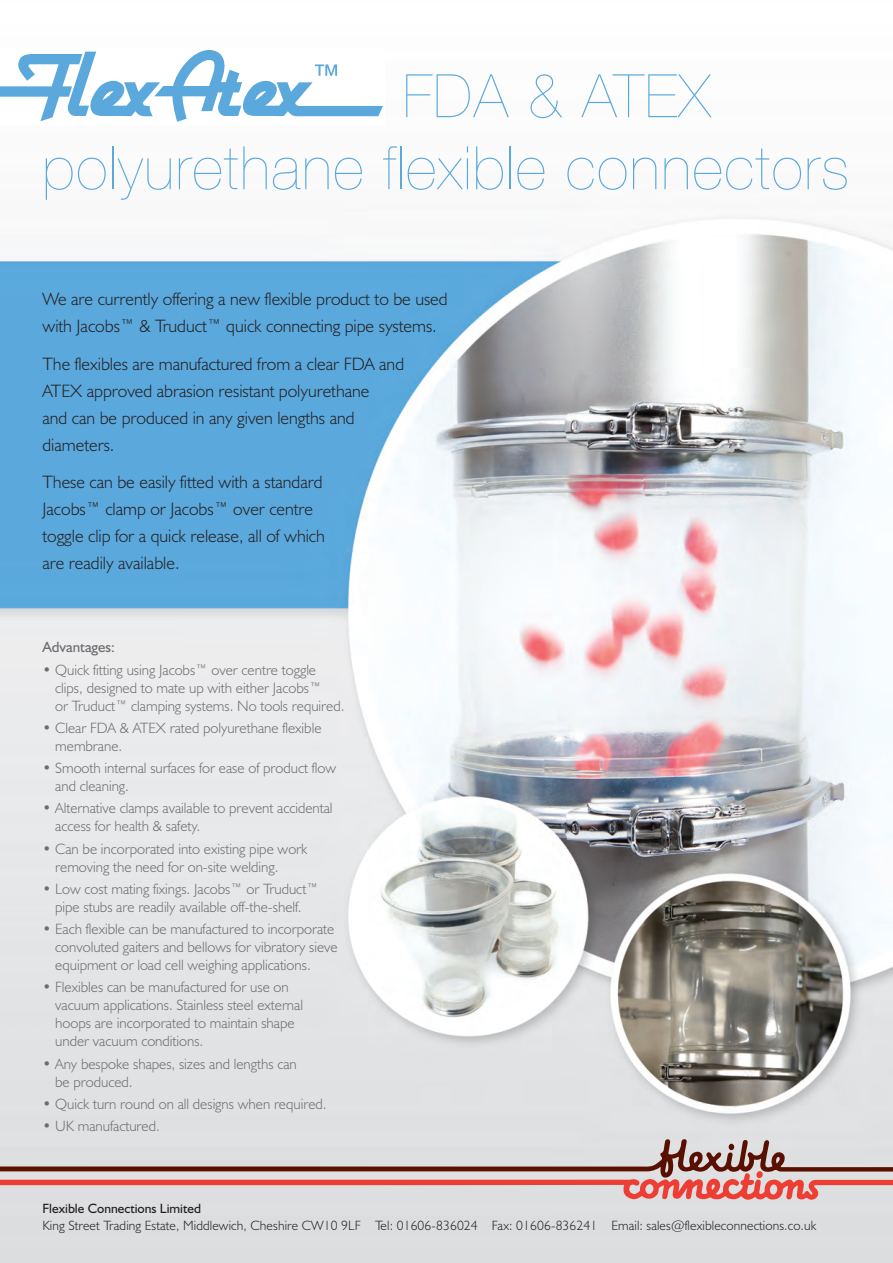
<style>
.page{position:relative;width:893px;height:1263px;background:#fff}
.page>*{position:absolute;margin:0;border:0;box-sizing:border-box;transform-origin:0 0}
.t1{font:200 60px/72px "Helvetica Neue";letter-spacing:.025em;color:#5ba8dc}
.t2{font:300 18px/27px "Humanist 521 BT";color:#231f20}
.t3{font:300 15px/18px "Humanist 521 BT";color:#6c6d70}
.t4{font:15px "Humanist 521 BT";color:#6c6d70}
.t5{font:300 13.5px "Humanist 521 BT";letter-spacing:.01em;color:#231f20}
.t6{font:13.5px "Humanist 521 BT";color:#231f20}
</style>
<div class="page">
<img style="left:0;top:216px;width:893px;height:1047px">
<svg style="left:0;top:1139px;width:893px;height:61px;background:#d2b8b6"></svg>
<svg style="left:0;top:50px;width:383px;height:72px"></svg>
<h1 class="t1" style="left:42px;top:58px;width:808px;text-indent:360px">FDA &amp; ATEX polyurethane flexible connectors</h1>
<p class="t2" style="left:42px;top:287px;width:407px">We are currently offering a new flexible product to be used with Jacobs™ &amp; Truduct™ quick connecting pipe systems.</p>
<p class="t2" style="left:42px;top:352px;width:363px">The flexibles are manufactured from a clear FDA and ATEX approved abrasion resistant polyurethane<br>and can be produced in any given lengths and diameters.</p>
<p class="t2" style="left:42px;top:471px;width:284px">These can be easily fitted with a standard Jacobs™ clamp or Jacobs™ over centre toggle clip for a quick release, all of which are readily available.</p>
<p class="t4" style="left:43px;top:642px;width:74px">Advantages:</p>
<p class="t3" style="left:55px;top:662px;width:291px;text-indent:-13px">• Quick fitting using Jacobs™ over centre toggle clips, designed to mate up with either Jacobs™<br>or Truduct™ clamping systems. No tools required.</p>
<p class="t3" style="left:55px;top:720px;width:268px;text-indent:-13px">• Clear FDA &amp; ATEX rated polyurethane flexible membrane.</p>
<p class="t3" style="left:55px;top:761px;width:282px;text-indent:-13px">• Smooth internal surfaces for ease of product flow and cleaning.</p>
<p class="t3" style="left:55px;top:801px;width:279px;text-indent:-13px">• Alternative clamps available to prevent accidental access for health &amp; safety.</p>
<p class="t3" style="left:55px;top:841px;width:254px;text-indent:-13px">• Can be incorporated into existing pipe work removing the need for on-site welding.</p>
<p class="t3" style="left:43px;top:881px;width:278px;text-align:center">• Low cost mating fixings. Jacobs™ or Truduct™ pipe stubs are readily available off-the-shelf.</p>
<p class="t3" style="left:55px;top:922px;width:284px;text-indent:-13px">• Each flexible can be manufactured to incorporate convoluted gaiters and bellows for vibratory sieve equipment or load cell weighing applications.</p>
<p class="t3" style="left:55px;top:980px;width:249px;text-indent:-13px">• Flexibles can be manufactured for use on vacuum applications. Stainless steel external hoops are incorporated to maintain shape under vacuum conditions.</p>
<p class="t3" style="left:55px;top:1056px;width:243px;text-indent:-13px">• Any bespoke shapes, sizes and lengths can be produced.</p>
<p class="t3" style="left:43px;top:1096px;width:286px">• Quick turn round on all designs when required.</p>
<p class="t3" style="left:43px;top:1119px;width:119px">• UK manufactured.</p>
<p class="t6" style="left:43px;top:1204px;width:160px">Flexible Connections Limited</p>
<p class="t5" style="left:43px;top:1220px;width:775px">King Street Trading Estate, Middlewich, Cheshire CW10 9LF Tel: 01606-836024 Fax: 01606-836241 Email: sales@flexibleconnections.co.uk</p>
</div>
